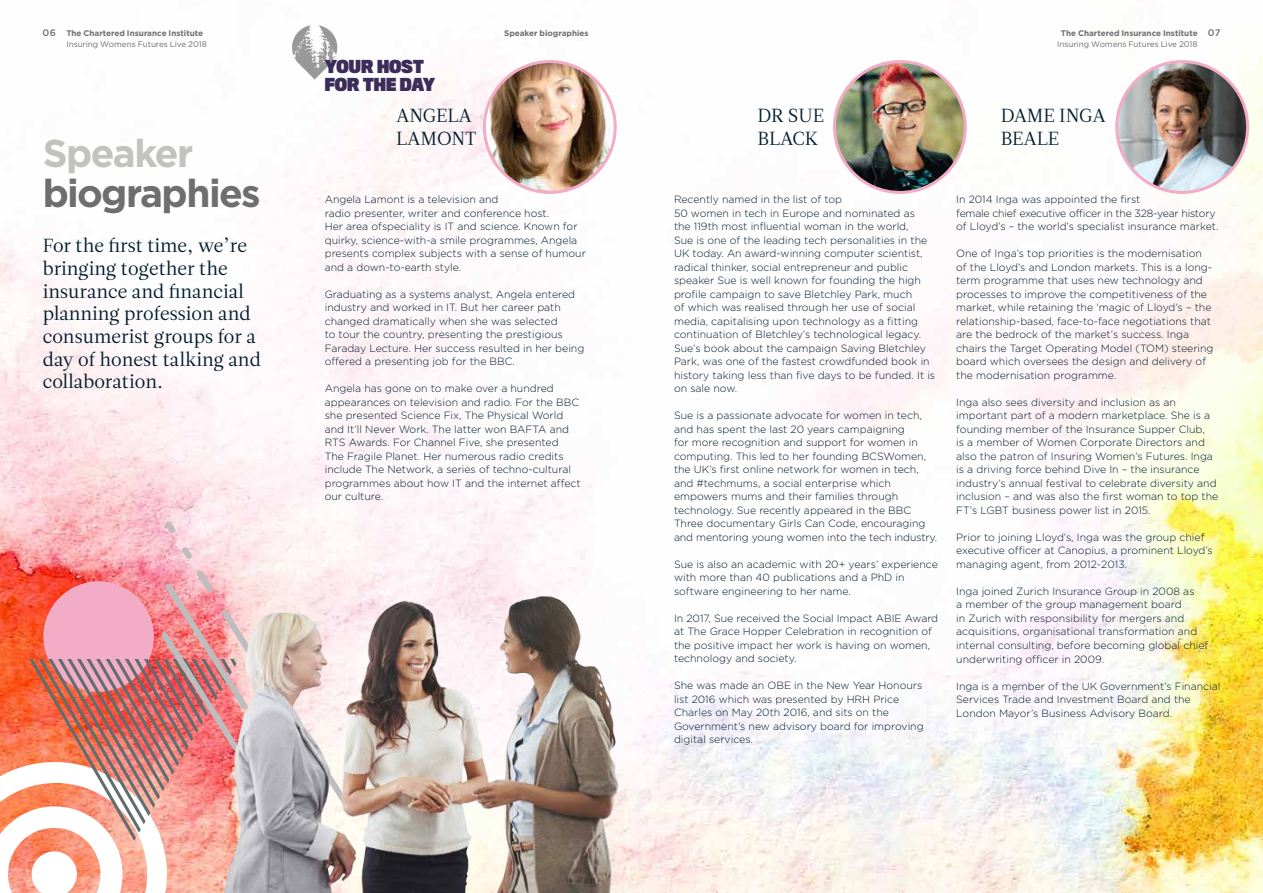
<style>
.page{position:relative;width:1263px;height:893px;background:#fff}
.page>*{position:absolute;margin:0;border:0;box-sizing:border-box;transform-origin:0 0}
.t1{font:700 38.85px "Gotham";letter-spacing:-.045em;color:#6e6e6e}
.t2{font:700 38.85px "Gotham";letter-spacing:-.04em;color:#c2c2bf}
.t3{font:18.9px/22.6px "Leitura Roman 1";color:#001b2c}
.t4{font:900 16.5px/18px "Titling Gothic FB Cond";color:#3c2c5a}
.t5{font:300 10.5px/13.5px "Gotham";color:#001b2c}
.t6{font:500 9.45px "Gotham";color:#6d6e71}
.t7{font:700 8.1px "Gotham";color:#6d6e71}
.t8{font:8.1px "Gotham";letter-spacing:-.005em;color:#6d6e71}
.s1{font-weight:500;font-size:9.45px}
</style>
<div class="page">
<img style="left:0;top:55px;width:1263px;height:838px">
<svg style="left:291px;top:25px;width:48px;height:55px"></svg>
<svg style="left:182px;top:547px;width:10px;height:12px"></svg>
<svg style="left:165px;top:521px;width:11px;height:12px"></svg>
<img style="left:0;top:570px;width:349px;height:323px">
<img style="left:484px;top:62px;width:131px;height:130px;border-radius:65px">
<div style="left:483px;top:60px;width:134px;height:134px;border:3px solid #f3acc6;border-radius:50%"></div>
<img style="left:834px;top:62px;width:131px;height:130px;border-radius:65px">
<div style="left:833px;top:60px;width:134px;height:134px;border:3px solid #f3acc6;border-radius:50%"></div>
<img style="left:1117px;top:62px;width:130px;height:130px">
<div style="left:1115px;top:60px;width:134px;height:134px;border:3px solid #f3acc6;border-radius:50%"></div>
<img style="left:199px;top:581px;width:443px;height:312px">
<p class="t7" style="left:43px;top:28px;width:162px"><span class="s1">06</span> The Chartered Insurance Institute</p>
<p class="t7" style="left:504px;top:28px;width:86px">Speaker biographies</p>
<p class="t6" style="left:1208px;top:28px;width:14px">07</p>
<p class="t8" style="left:66px;top:39px;width:142px">Insuring Womens Futures Live 2018</p>
<p class="t7" style="left:1061px;top:28px;width:138px">The Chartered Insurance Institute</p>
<p class="t8" style="left:1057px;top:39px;width:142px">Insuring Womens Futures Live 2018</p>
<h1 class="t2" style="left:43px;top:127px;width:152px">Speaker</h1>
<h1 class="t1" style="left:43px;top:167px;width:219px">biographies</h1>
<h2 class="t3" style="left:43px;top:235px;width:220px">For the first time, we’re bringing together the insurance and financial planning profession and consumerist groups for a day of honest talking and collaboration.</h2>
<h3 class="t4" style="left:325px;top:58px;width:112px">YOUR HOST<br>FOR THE DAY</h3>
<h2 class="t3" style="left:396px;top:105px;width:82px">ANGELA<br>LAMONT</h2>
<p class="t5" style="left:325px;top:193px;width:263px">Angela Lamont is a television and<br>radio presenter, writer and conference host.<br>Her area ofspeciality is IT and science. Known for quirky, science-with-a smile programmes, Angela presents complex subjects with a sense of humour and a down-to-earth style.</p>
<p class="t5" style="left:325px;top:287px;width:261px">Graduating as a systems analyst, Angela entered industry and worked in IT. But her career path changed dramatically when she was selected<br>to tour the country, presenting the prestigious Faraday Lecture. Her success resulted in her being offered a presenting job for the BBC.</p>
<p class="t5" style="left:325px;top:382px;width:257px">Angela has gone on to make over a hundred appearances on television and radio. For the BBC she presented Science Fix, The Physical World and It’ll Never Work. The latter won BAFTA and RTS Awards. For Channel Five, she presented<br>The Fragile Planet. Her numerous radio credits include The Network, a series of techno-cultural programmes about how IT and the internet affect our culture.</p>
<h2 class="t3" style="left:758px;top:105px;width:68px">DR SUE<br>BLACK</h2>
<h2 class="t3" style="left:1001px;top:105px;width:107px">DAME INGA<br>BEALE</h2>
<p class="t5" style="left:674px;top:193px;width:263px">Recently named in the list of top<br>50 women in tech in Europe and nominated as<br>the 119th most influential woman in the world,<br>Sue is one of the leading tech personalities in the UK today. An award-winning computer scientist, radical thinker, social entrepreneur and public speaker Sue is well known for founding the high profile campaign to save Bletchley Park, much<br>of which was realised through her use of social media, capitalising upon technology as a fitting continuation of Bletchley’s technological legacy.<br>Sue’s book about the campaign Saving Bletchley Park, was one of the fastest crowdfunded book in history taking less than five days to be funded. It is on sale now.</p>
<p class="t5" style="left:674px;top:409px;width:265px">Sue is a passionate advocate for women in tech, and has spent the last 20 years campaigning<br>for more recognition and support for women in computing. This led to her founding BCSWomen, the UK’s first online network for women in tech, and #techmums, a social enterprise which empowers mums and their families through technology. Sue recently appeared in the BBC Three documentary Girls Can Code, encouraging and mentoring young women into the tech industry.</p>
<p class="t5" style="left:674px;top:557px;width:265px">Sue is also an academic with 20+ years’ experience with more than 40 publications and a PhD in software engineering to her name.</p>
<p class="t5" style="left:674px;top:611px;width:266px">In 2017, Sue received the Social Impact ABIE Award at The Grace Hopper Celebration in recognition of the positive impact her work is having on women, technology and society.</p>
<p class="t5" style="left:674px;top:679px;width:251px">She was made an OBE in the New Year Honours list 2016 which was presented by HRH Price Charles on May 20th 2016, and sits on the Government’s new advisory board for improving digital services.</p>
<p class="t5" style="left:956px;top:193px;width:264px">In 2014 Inga was appointed the first<br>female chief executive officer in the 328-year history of Lloyd’s – the world’s specialist insurance market.</p>
<p class="t5" style="left:956px;top:247px;width:259px">One of Inga’s top priorities is the modernisation of the Lloyd’s and London markets. This is a long&shy;term programme that uses new technology and processes to improve the competitiveness of the market, while retaining the ‘magic of Lloyd’s – the relationship-based, face-to-face negotiations that are the bedrock of the market’s success. Inga chairs the Target Operating Model (TOM) steering board which oversees the design and delivery of the modernisation programme.</p>
<p class="t5" style="left:956px;top:395px;width:264px">Inga also sees diversity and inclusion as an important part of a modern marketplace. She is a founding member of the Insurance Supper Club,<br>is a member of Women Corporate Directors and also the patron of Insuring Women’s Futures. Inga is a driving force behind Dive In – the insurance industry’s annual festival to celebrate diversity and inclusion – and was also the first woman to top the FT’s LGBT business power list in 2015.</p>
<p class="t5" style="left:956px;top:530px;width:258px">Prior to joining Lloyd’s, Inga was the group chief executive officer at Canopius, a prominent Lloyd’s managing agent, from 2012-2013.</p>
<p class="t5" style="left:956px;top:584px;width:254px">Inga joined Zurich Insurance Group in 2008 as<br>a member of the group management board<br>in Zurich with responsibility for mergers and acquisitions, organisational transformation and internal consulting, before becoming global chief underwriting officer in 2009.</p>
<p class="t5" style="left:956px;top:679px;width:266px">Inga is a member of the UK Government’s Financial<br>Services Trade and Investment Board and the<br>London Mayor’s Business Advisory Board.</p>
</div>
